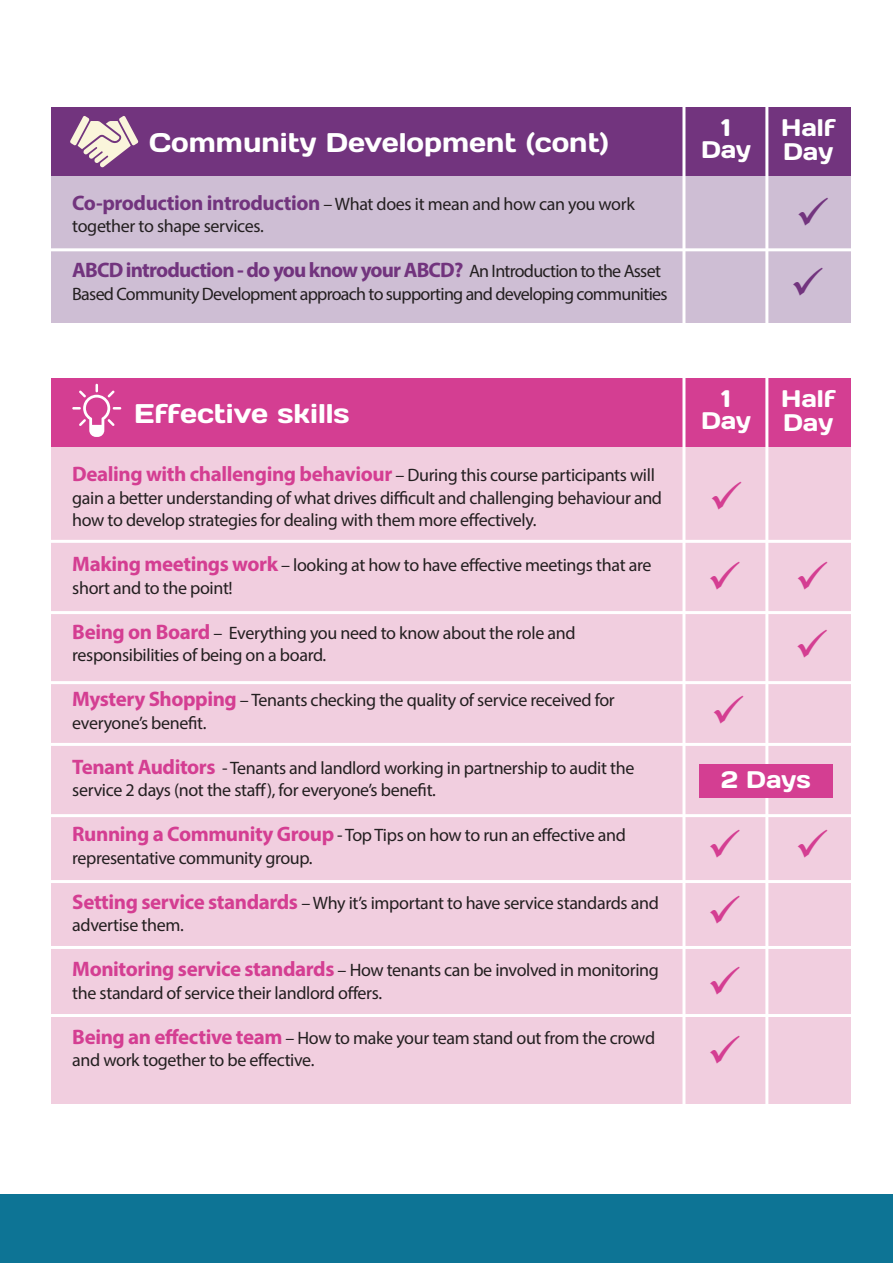
<style>
.page{position:relative;width:893px;height:1263px;background:#fff}
.page>*{position:absolute;margin:0;border:0;box-sizing:border-box;transform-origin:0 0}
.t1{font:27px "Days";color:#fff}
.t2{font:24px/22.5px "Days";color:#fff;text-align:center}
.t3{font:700 21px "Myriad Pro";letter-spacing:-.04em;color:#72347e}
.t4{font:18px/22.5px "Myriad Pro";letter-spacing:-.02em;color:#231f20}
.t5{font:18px "Myriad Pro";letter-spacing:-.04em;color:#231f20}
.s1{font-weight:700;font-size:21px;color:#72347e}
.s2{font-weight:400;font-size:18px;color:#231f20}
.s3{font-weight:700;font-size:21px;color:#d43e92}
</style>
<div class="page">
<div style="left:52px;top:175px;width:799px;height:147px;background:#cebed4"></div>
<hr style="left:49px;top:248px;width:814px;height:3px;background:#fff">
<div style="left:52px;top:415px;width:799px;height:688px;background:#f1cedf"></div>
<div style="left:52px;top:378px;width:799px;height:68px;background:#d43e92"></div>
<hr style="left:682px;top:368px;width:3px;height:757px;background:#fff">
<hr style="left:765px;top:368px;width:3px;height:757px;background:#fff">
<hr style="left:49px;top:540px;width:814px;height:3px;background:#fff">
<hr style="left:49px;top:611px;width:814px;height:3px;background:#fff">
<hr style="left:49px;top:681px;width:814px;height:3px;background:#fff">
<hr style="left:49px;top:743px;width:814px;height:3px;background:#fff">
<svg style="left:72px;top:384px;width:49px;height:53px"></svg>
<div style="left:699px;top:764px;width:134px;height:33px;background:#d43e92"></div>
<hr style="left:49px;top:814px;width:814px;height:3px;background:#fff">
<hr style="left:49px;top:880px;width:814px;height:3px;background:#fff">
<hr style="left:49px;top:946px;width:814px;height:3px;background:#fff">
<hr style="left:49px;top:1014px;width:814px;height:3px;background:#fff">
<div style="left:52px;top:108px;width:799px;height:68px;background:#72347e"></div>
<svg style="left:70px;top:116px;width:68px;height:52px"></svg>
<hr style="left:682px;top:98px;width:3px;height:228px;background:#fff">
<hr style="left:765px;top:98px;width:3px;height:228px;background:#fff">
<div style="left:0;top:1194px;width:893px;height:69px;background:#0d7495"></div>
<p class="t1" style="left:149px;top:126px;width:461px">Community Development (cont)</p>
<p class="t4" style="left:72px;top:192px;width:564px"><span class="s1">Co-production introduction</span> – What does it mean and how can you work together to shape services.</p>
<p class="t3" style="left:72px;top:256px;width:590px">ABCD introduction - do you know your ABCD? <span class="s2">An Introduction to the Asset</span></p>
<p class="t5" style="left:72px;top:283px;width:597px">Based Community Development approach to supporting and developing communities</p>
<p class="t1" style="left:134px;top:397px;width:217px">Effective skills</p>
<p class="t4" style="left:72px;top:463px;width:591px"><span class="s3">Dealing with challenging behaviour</span> – During this course participants will gain a better understanding of what drives difficult and challenging behaviour and how to develop strategies for dealing with them more effectively.</p>
<p class="t4" style="left:72px;top:553px;width:581px"><span class="s3">Making meetings work</span> – looking at how to have effective meetings that are short and to the point!</p>
<p class="t4" style="left:72px;top:621px;width:505px"><span class="s3">Being on Board</span> – Everything you need to know about the role and responsibilities of being on a board.</p>
<p class="t4" style="left:72px;top:688px;width:544px"><span class="s3">Mystery Shopping</span> – Tenants checking the quality of service received for everyone’s benefit.</p>
<p class="t4" style="left:72px;top:756px;width:564px"><span class="s3">Tenant Auditors</span> - Tenants and landlord working in partnership to audit the service 2 days (not the staff), for everyone’s benefit.</p>
<p class="t4" style="left:72px;top:823px;width:555px"><span class="s3">Running a Community Group</span> - Top Tips on how to run an effective and representative community group.</p>
<p class="t4" style="left:72px;top:891px;width:588px"><span class="s3">Setting service standards</span> – Why it’s important to have service standards and advertise them.</p>
<p class="t4" style="left:72px;top:958px;width:588px"><span class="s3">Monitoring service standards</span> – How tenants can be involved in monitoring the standard of service their landlord offers.</p>
<p class="t4" style="left:72px;top:1026px;width:584px"><span class="s3">Being an effective team</span> – How to make your team stand out from the crowd and work together to be effective.</p>
<p class="t2" style="left:701px;top:115px;width:52px">1<br>Day</p>
<p class="t2" style="left:781px;top:114px;width:56px;line-height:24px;text-align:left">Half<br>Day</p>
<p class="t2" style="left:701px;top:386px;width:52px">1<br>Day</p>
<p class="t2" style="left:781px;top:385px;width:56px;line-height:24px;text-align:left">Half<br>Day</p>
<p class="t2" style="left:721px;top:767px;width:91px">2 Days</p>
</div>
